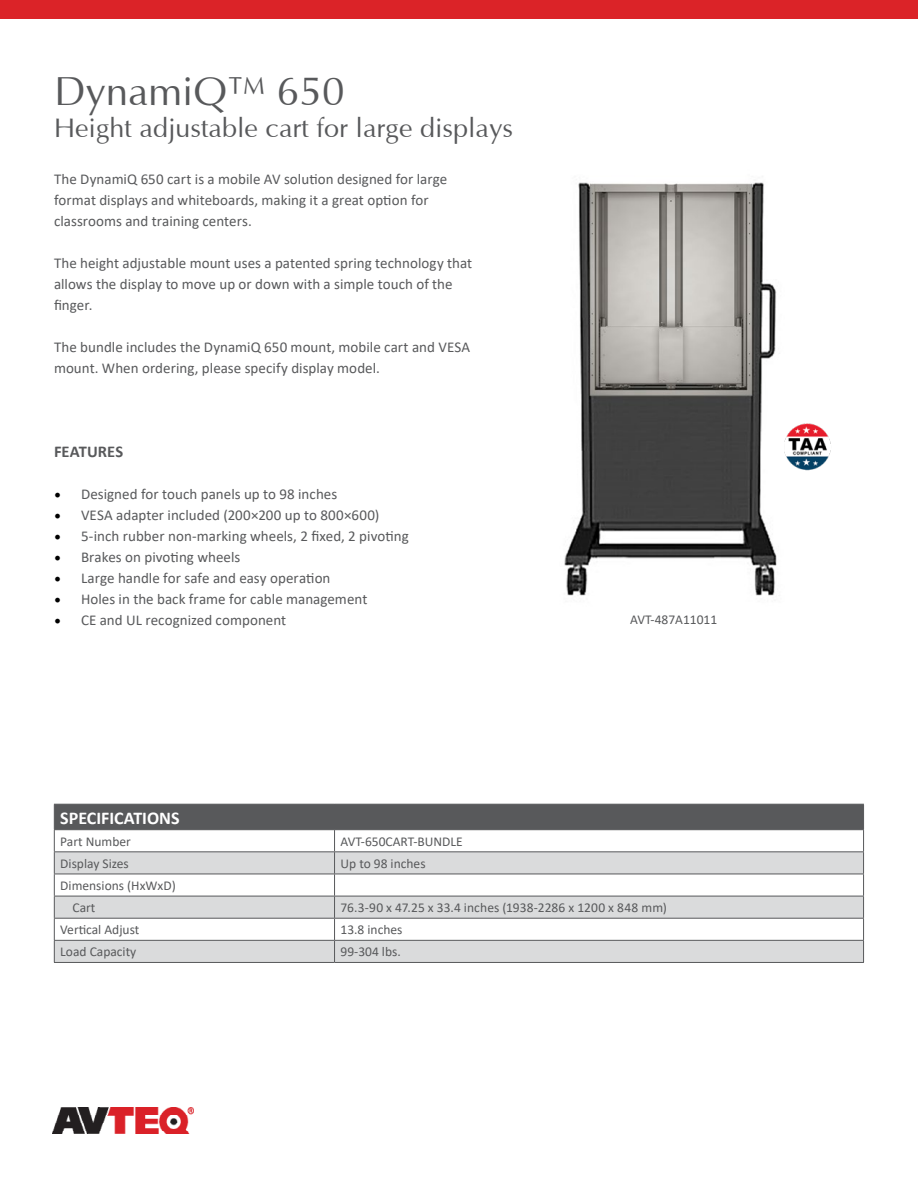
<style>
.page{position:relative;width:918px;height:1188px;background:#fff}
.page>*{position:absolute;margin:0;border:0;box-sizing:border-box;transform-origin:0 0}
.t1{font:40.5px "Optima";color:#58595b}
.t2{font:27px "Optima";color:#58595b}
.t3{font:700 18px "Calibri";color:#fff}
.t4{font:700 16.5px "Calibri";color:#58595b}
.t5{font:15px/21px "Calibri";letter-spacing:.005em;color:#58595b}
.t6{font:13.5px/22.2px "Calibri";color:#58595b}
.s1{font-family:"Minion Pro";font-size:18px;color:#000}
</style>
<div class="page">
<div style="left:0;top:0;width:918px;height:19px;background:#db2328"></div>
<img style="left:53px;top:1107px;width:140px;height:27px">
<img style="left:564px;top:182px;width:213px;height:414px">
<img style="left:771px;top:416px;width:60px;height:74px">
<hr style="left:54px;top:962px;width:281px;height:1px;background:#58595b">
<hr style="left:335px;top:962px;width:529px;height:1px;background:#58595b">
<svg style="left:54px;top:804px;width:810px;height:158px"></svg>
<hr style="left:54px;top:829px;width:281px;height:1px;background:#58595b">
<hr style="left:335px;top:829px;width:529px;height:1px;background:#58595b">
<h1 class="t1" style="left:54px;top:71px;width:292px">DynamiQ™ 650</h1>
<h2 class="t2" style="left:54px;top:114px;width:461px">Height adjustable cart for large displays</h2>
<p class="t5" style="left:54px;top:168px;width:395px">The DynamiQ 650 cart is a mobile AV solution designed for large format displays and whiteboards, making it a great option for classrooms and training centers.</p>
<p class="t5" style="left:54px;top:252px;width:420px">The height adjustable mount uses a patented spring technology that allows the display to move up or down with a simple touch of the finger.</p>
<p class="t5" style="left:54px;top:336px;width:418px">The bundle includes the DynamiQ 650 mount, mobile cart and VESA mount. When ordering, please specify display model.</p>
<p class="t4" style="left:54px;top:439px;width:71px">FEATURES</p>
<p class="t5" style="left:54px;top:483px;width:285px"><span class="s1">•</span> Designed for touch panels up to 98 inches</p>
<p class="t5" style="left:54px;top:504px;width:327px"><span class="s1">•</span> VESA adapter included (200×200 up to 800×600)</p>
<p class="t5" style="left:54px;top:525px;width:356px"><span class="s1">•</span> 5-inch rubber non-marking wheels, 2 fixed, 2 pivoting</p>
<p class="t5" style="left:54px;top:546px;width:188px"><span class="s1">•</span> Brakes on pivoting wheels</p>
<p class="t5" style="left:54px;top:567px;width:278px"><span class="s1">•</span> Large handle for safe and easy operation</p>
<p class="t5" style="left:54px;top:588px;width:315px"><span class="s1">•</span> Holes in the back frame for cable management</p>
<p class="t5" style="left:54px;top:609px;width:234px"><span class="s1">•</span> CE and UL recognized component</p>
<p class="t6" style="left:630px;top:608px;width:89px">AVT-487A11011</p>
<p class="t3" style="left:60px;top:805px;width:121px">SPECIFICATIONS</p>
<p class="t6" style="left:60px;top:830px;width:72px">Part Number</p>
<p class="t6" style="left:341px;top:830px;width:124px">AVT-650CART-BUNDLE</p>
<p class="t6" style="left:60px;top:852px;width:70px">Display Sizes</p>
<p class="t6" style="left:341px;top:852px;width:87px">Up to 98 inches</p>
<p class="t6" style="left:73px;top:874px;width:105px;text-indent:-12px">Dimensions (HxWxD)<br>Cart</p>
<p class="t6" style="left:341px;top:896px;width:328px">76.3-90 x 47.25 x 33.4 inches (1938-2286 x 1200 x 848 mm)</p>
<p class="t6" style="left:60px;top:918px;width:81px">Vertical Adjust</p>
<p class="t6" style="left:341px;top:918px;width:63px">13.8 inches</p>
<p class="t6" style="left:60px;top:941px;width:78px">Load Capacity</p>
<p class="t6" style="left:341px;top:941px;width:62px">99-304 lbs.</p>
</div>
